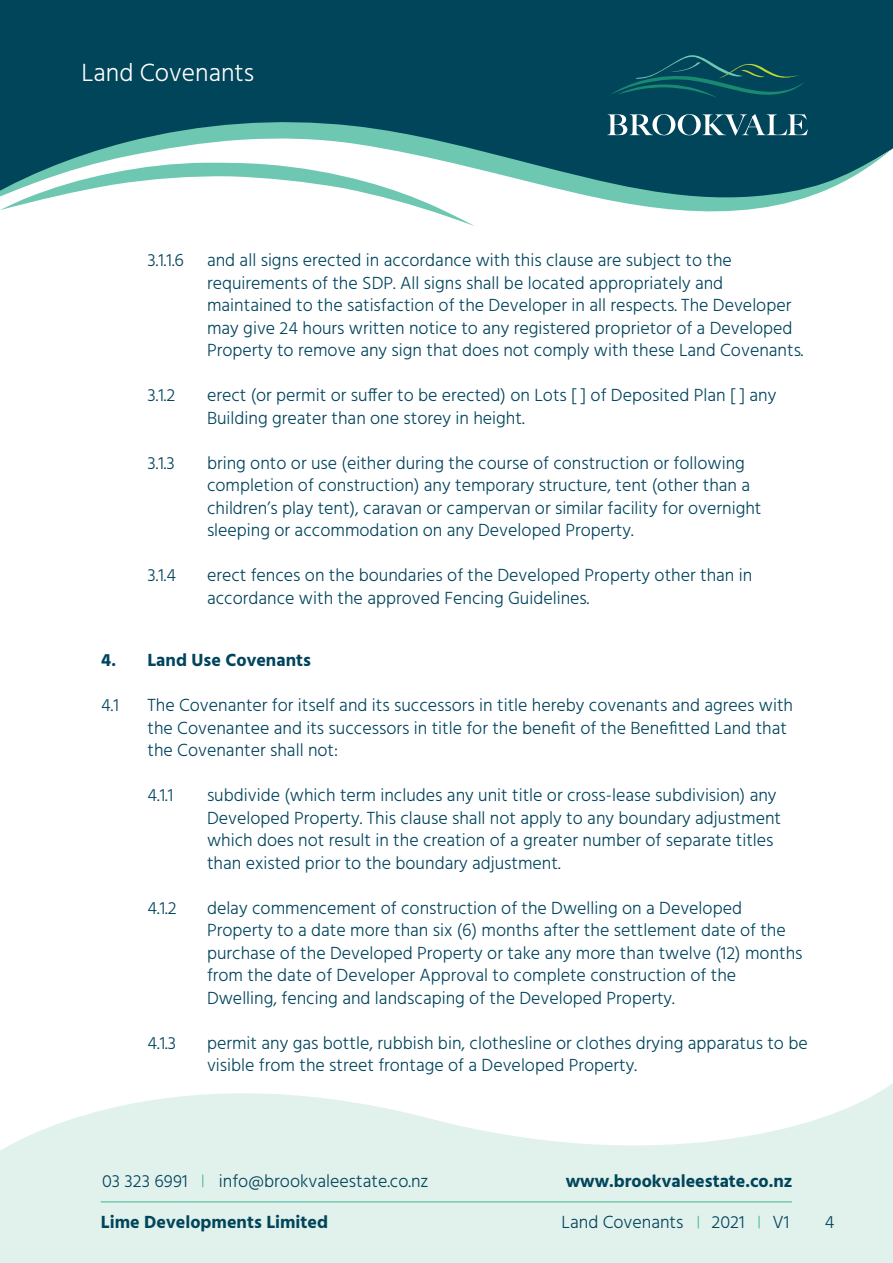
<style>
.page{position:relative;width:893px;height:1263px;background:#fff}
.page>*{position:absolute;margin:0;border:0;box-sizing:border-box;transform-origin:0 0}
.t1{font:300 25.5px "Hind";color:#fff}
.t2{font:300 18px/22.5px "Hind";color:#01445d}
.t3{font:700 18px "Hind";color:#01455a}
.t4{font:300 18px "Hind";color:#01455a}
.t5{font:700 18px "Hind";color:#01445d}
</style>
<div class="page">
<svg style="left:0;top:1083px;width:893px;height:180px;fill:#e1f1ec"></svg>
<hr style="left:101px;top:1201px;width:691px;height:1px;background:#6dc7b1">
<svg style="left:202px;top:1174px;width:1px;height:13px"></svg>
<svg style="left:758px;top:1216px;width:2px;height:12px"></svg>
<svg style="left:698px;top:1216px;width:1px;height:12px"></svg>
<div style="left:0;top:0;width:893px;height:118px;background:#01455a"></div>
<svg style="left:610px;top:54px;width:196px;height:44px;background:#08505d"></svg>
<svg style="left:607px;top:114px;width:201px;height:4px"></svg>
<svg style="left:0;top:118px;width:893px;height:108px"></svg>
<h1 class="t1" style="left:81px;top:56px;width:174px">Land Covenants</h1>
<p class="t5" style="left:101px;top:649px;width:16px">4.</p>
<p class="t2" style="left:101px;top:695px;width:19px">4.1</p>
<p class="t2" style="left:147px;top:250px;width:38px">3.1.1.6</p>
<p class="t2" style="left:147px;top:385px;width:29px">3.1.2</p>
<p class="t2" style="left:147px;top:453px;width:29px">3.1.3</p>
<p class="t2" style="left:147px;top:565px;width:30px">3.1.4</p>
<p class="t2" style="left:207px;top:250px;width:598px">and all signs erected in accordance with this clause are subject to the requirements of the SDP. All signs shall be located appropriately and maintained to the satisfaction of the Developer in all respects. The Developer may give 24 hours written notice to any registered proprietor of a Developed Property to remove any sign that does not comply with these Land Covenants.</p>
<p class="t2" style="left:207px;top:385px;width:571px">erect (or permit or suffer to be erected) on Lots [ ] of Deposited Plan [ ] any<br>Building greater than one storey in height.</p>
<p class="t2" style="left:207px;top:453px;width:556px">bring onto or use (either during the course of construction or following completion of construction) any temporary structure, tent (other than a children’s play tent), caravan or campervan or similar facility for overnight sleeping or accommodation on any Developed Property.</p>
<p class="t2" style="left:207px;top:565px;width:547px">erect fences on the boundaries of the Developed Property other than in accordance with the approved Fencing Guidelines.</p>
<p class="t5" style="left:147px;top:649px;width:165px">Land Use Covenants</p>
<p class="t2" style="left:147px;top:695px;width:647px">The Covenanter for itself and its successors in title hereby covenants and agrees with the Covenantee and its successors in title for the benefit of the Benefitted Land that the Covenanter shall not:</p>
<p class="t2" style="left:147px;top:785px;width:27px">4.1.1</p>
<p class="t2" style="left:147px;top:897px;width:31px">4.1.2</p>
<p class="t2" style="left:147px;top:1032px;width:30px">4.1.3</p>
<p class="t2" style="left:207px;top:785px;width:576px">subdivide (which term includes any unit title or cross-lease subdivision) any Developed Property. This clause shall not apply to any boundary adjustment which does not result in the creation of a greater number of separate titles than existed prior to the boundary adjustment.</p>
<p class="t2" style="left:207px;top:897px;width:597px">delay commencement of construction of the Dwelling on a Developed Property to a date more than six (6) months after the settlement date of the purchase of the Developed Property or take any more than twelve (12) months from the date of Developer Approval to complete construction of the Dwelling, fencing and landscaping of the Developed Property.</p>
<p class="t2" style="left:207px;top:1032px;width:602px">permit any gas bottle, rubbish bin, clothesline or clothes drying apparatus to be visible from the street frontage of a Developed Property.</p>
<p class="t4" style="left:102px;top:1169px;width:87px">03 323 6991</p>
<p class="t4" style="left:219px;top:1169px;width:211px">info@brookvaleestate.co.nz</p>
<p class="t3" style="left:101px;top:1211px;width:229px">Lime Developments Limited</p>
<p class="t3" style="left:566px;top:1170px;width:228px">www.brookvaleestate.co.nz</p>
<p class="t2" style="left:561px;top:1211px;width:123px">Land Covenants</p>
<p class="t2" style="left:712px;top:1211px;width:35px">2021</p>
<p class="t2" style="left:772px;top:1211px;width:18px">V1</p>
<p class="t2" style="left:825px;top:1211px;width:11px">4</p>
</div>
